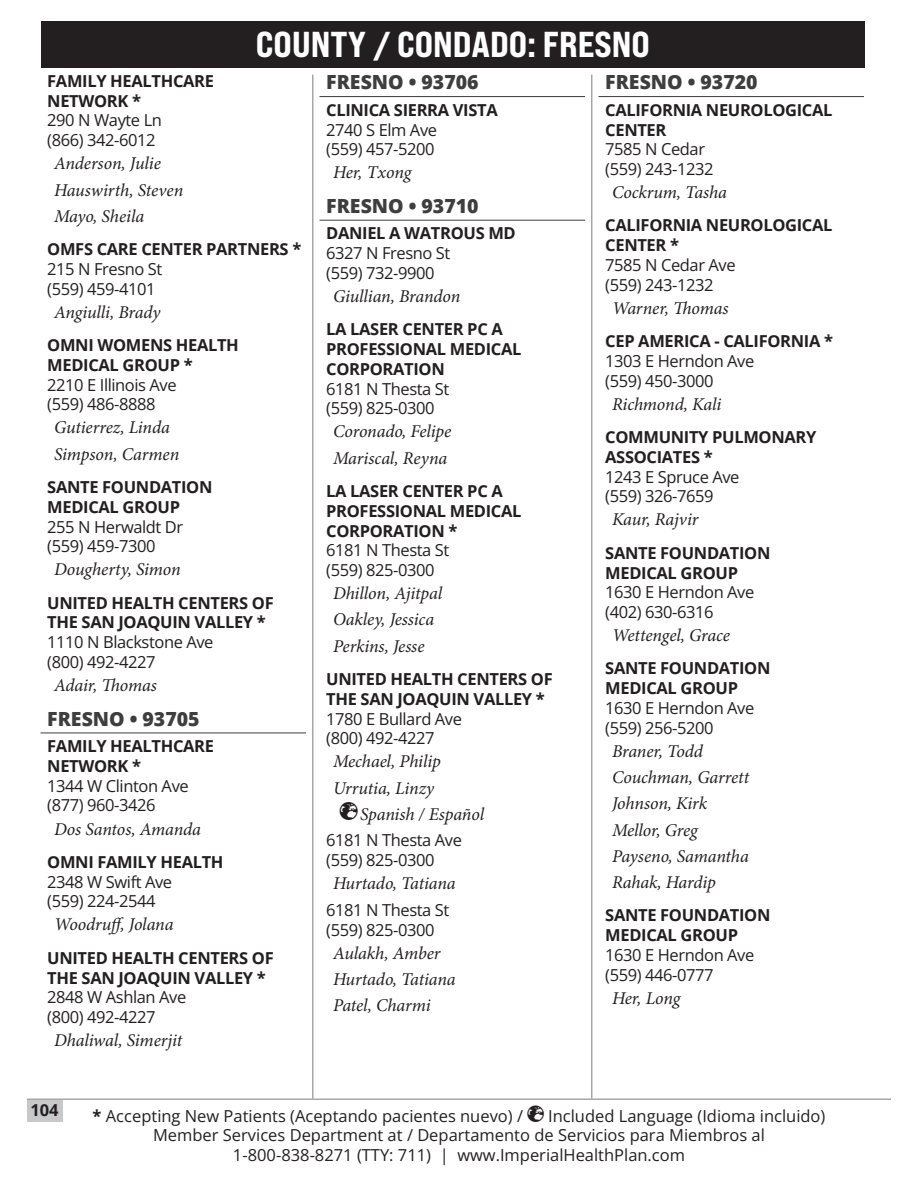
<style>
.page{position:relative;width:918px;height:1188px;background:#fff}
.page>*{position:absolute;margin:0;border:0;box-sizing:border-box;transform-origin:0 0}
.t1{font:36px "Bebas Neue Pro Exp Eb";color:#fff}
.City{font:800 19.5px "Open Sans";color:#3e3e3f}
.Pro{font:italic 18px "Minion Pro";letter-spacing:-.01em;color:#231f20}
.Language{font:italic 18px "Minion Pro";letter-spacing:-.01em;color:#231f20}
.Location{font:16.5px/19.8px "Open Sans";letter-spacing:-.025em;color:#231f20}
.Group{font:700 16.5px/19.8px "Open Sans";letter-spacing:-.02em;color:#231f20}
.Location-2{font:16.5px "Open Sans";color:#231f20}
.s1{font-family:"Web Hosting Hub Glyphs";font-style:normal}
.s2{font-weight:700}
</style>
<div class="page">
<div style="left:41px;top:21px;width:824px;height:46px;background:#231f20"></div>
<div style="left:27px;top:1100px;width:35px;height:21px;background:#c7c8ca"></div>
<hr style="left:27px;top:1098px;width:864px;height:2px;background:#231f20">
<hr style="left:312px;top:75px;width:2px;height:1023px;background:#231f20">
<hr style="left:591px;top:75px;width:1px;height:1023px;background:#231f20">
<hr style="left:40px;top:733px;width:266px;height:1px;background:#3e3e3f">
<hr style="left:320px;top:96px;width:265px;height:1px;background:#3e3e3f">
<hr style="left:320px;top:220px;width:265px;height:1px;background:#3e3e3f">
<hr style="left:598px;top:96px;width:266px;height:1px;background:#3e3e3f">
<h1 class="t1" style="left:256px;top:22px;width:396px">COUNTY / CONDADO: FRESNO</h1>
<p class="Group" style="left:47px;top:71px;width:168px">FAMILY HEALTHCARE<br>NETWORK *</p>
<p class="Location" style="left:47px;top:110px;width:116px">290 N Wayte Ln (866) 342-6012</p>
<p class="Pro" style="left:54px;top:151px;width:108px">Anderson, Julie</p>
<p class="Pro" style="left:54px;top:177px;width:131px">Hauswirth, Steven</p>
<p class="Pro" style="left:54px;top:204px;width:92px">Mayo, Sheila</p>
<p class="Group" style="left:47px;top:239px;width:256px">OMFS CARE CENTER PARTNERS *</p>
<p class="Location" style="left:47px;top:259px;width:117px">215 N Fresno St (559) 459-4101</p>
<p class="Pro" style="left:54px;top:300px;width:108px">Angiulli, Brady</p>
<p class="Group" style="left:47px;top:335px;width:193px">OMNI WOMENS HEALTH<br>MEDICAL GROUP *</p>
<p class="Location" style="left:47px;top:374px;width:131px">2210 E Illinois Ave (559) 486-8888</p>
<p class="Pro" style="left:54px;top:415px;width:117px">Gutierrez, Linda</p>
<p class="Pro" style="left:54px;top:442px;width:127px">Simpson, Carmen</p>
<p class="Group" style="left:47px;top:477px;width:167px">SANTE FOUNDATION<br>MEDICAL GROUP</p>
<p class="Location" style="left:47px;top:516px;width:137px">255 N Herwaldt Dr (559) 459-7300</p>
<p class="Pro" style="left:54px;top:557px;width:128px">Dougherty, Simon</p>
<p class="Group" style="left:47px;top:592px;width:228px">UNITED HEALTH CENTERS OF<br>THE SAN JOAQUIN VALLEY *</p>
<p class="Location" style="left:47px;top:632px;width:168px">1110 N Blackstone Ave (800) 492-4227</p>
<p class="Pro" style="left:54px;top:673px;width:105px">Adair, Thomas</p>
<h4 class="City" style="left:47px;top:704px;width:154px">FRESNO • 93705</h4>
<p class="Group" style="left:47px;top:736px;width:168px">FAMILY HEALTHCARE<br>NETWORK *</p>
<p class="Location" style="left:47px;top:775px;width:143px">1344 W Clinton Ave (877) 960-3426</p>
<p class="Pro" style="left:54px;top:816px;width:149px">Dos Santos, Amanda</p>
<p class="Group" style="left:47px;top:852px;width:178px">OMNI FAMILY HEALTH</p>
<p class="Location" style="left:47px;top:871px;width:127px">2348 W Swift Ave (559) 224-2544</p>
<p class="Pro" style="left:54px;top:912px;width:121px">Woodruff, Jolana</p>
<p class="Group" style="left:47px;top:947px;width:228px">UNITED HEALTH CENTERS OF<br>THE SAN JOAQUIN VALLEY *</p>
<p class="Location" style="left:47px;top:987px;width:141px">2848 W Ashlan Ave (800) 492-4227</p>
<p class="Pro" style="left:54px;top:1028px;width:130px">Dhaliwal, Simerjit</p>
<h4 class="City" style="left:326px;top:67px;width:154px">FRESNO • 93706</h4>
<p class="Group" style="left:326px;top:99px;width:173px">CLINICA SIERRA VISTA</p>
<p class="Location" style="left:326px;top:119px;width:112px">2740 S Elm Ave (559) 457-5200</p>
<p class="Pro" style="left:333px;top:160px;width:80px">Her, Txong</p>
<h4 class="City" style="left:326px;top:191px;width:154px">FRESNO • 93710</h4>
<p class="Group" style="left:326px;top:223px;width:191px">DANIEL A WATROUS MD</p>
<p class="Location" style="left:326px;top:243px;width:126px">6327 N Fresno St (559) 732-9900</p>
<p class="Pro" style="left:333px;top:284px;width:129px">Giullian, Brandon</p>
<p class="Group" style="left:326px;top:319px;width:197px">LA LASER CENTER PC A<br>PROFESSIONAL MEDICAL<br>CORPORATION</p>
<p class="Location" style="left:326px;top:378px;width:125px">6181 N Thesta St (559) 825-0300</p>
<p class="Pro" style="left:333px;top:419px;width:120px">Coronado, Felipe</p>
<p class="Pro" style="left:333px;top:446px;width:116px">Mariscal, Reyna</p>
<p class="Group" style="left:326px;top:481px;width:197px">LA LASER CENTER PC A<br>PROFESSIONAL MEDICAL<br>CORPORATION *</p>
<p class="Location" style="left:326px;top:540px;width:125px">6181 N Thesta St (559) 825-0300</p>
<p class="Pro" style="left:333px;top:581px;width:111px">Dhillon, Ajitpal</p>
<p class="Pro" style="left:333px;top:607px;width:103px">Oakley, Jessica</p>
<p class="Pro" style="left:333px;top:634px;width:93px">Perkins, Jesse</p>
<p class="Group" style="left:326px;top:669px;width:228px">UNITED HEALTH CENTERS OF<br>THE SAN JOAQUIN VALLEY *</p>
<p class="Location" style="left:326px;top:708px;width:137px">1780 E Bullard Ave (800) 492-4227</p>
<p class="Pro" style="left:333px;top:749px;width:109px">Mechael, Philip</p>
<p class="Pro" style="left:333px;top:776px;width:103px">Urrutia, Linzy</p>
<p class="Language" style="left:340px;top:802px;width:146px"><span class="s1">Ì</span>Spanish / Español</p>
<p class="Location" style="left:326px;top:830px;width:137px">6181 N Thesta Ave (559) 825-0300</p>
<p class="Pro" style="left:333px;top:871px;width:124px">Hurtado, Tatiana</p>
<p class="Location" style="left:326px;top:900px;width:125px">6181 N Thesta St (559) 825-0300</p>
<p class="Pro" style="left:333px;top:941px;width:109px">Aulakh, Amber</p>
<p class="Pro" style="left:333px;top:967px;width:124px">Hurtado, Tatiana</p>
<p class="Pro" style="left:333px;top:993px;width:99px">Patel, Charmi</p>
<h4 class="City" style="left:605px;top:67px;width:154px">FRESNO • 93720</h4>
<p class="Group" style="left:605px;top:99px;width:229px">CALIFORNIA NEUROLOGICAL<br>CENTER</p>
<p class="Location" style="left:605px;top:139px;width:110px">7585 N Cedar (559) 243-1232</p>
<p class="Pro" style="left:612px;top:180px;width:116px">Cockrum, Tasha</p>
<p class="Group" style="left:605px;top:215px;width:229px">CALIFORNIA NEUROLOGICAL<br>CENTER *</p>
<p class="Location" style="left:605px;top:255px;width:132px">7585 N Cedar Ave (559) 243-1232</p>
<p class="Pro" style="left:612px;top:296px;width:118px">Warner, Thomas</p>
<p class="Group" style="left:605px;top:331px;width:229px">CEP AMERICA - CALIFORNIA *</p>
<p class="Location" style="left:605px;top:351px;width:151px">1303 E Herndon Ave (559) 450-3000</p>
<p class="Pro" style="left:612px;top:392px;width:111px">Richmond, Kali</p>
<p class="Group" style="left:605px;top:427px;width:213px">COMMUNITY PULMONARY<br>ASSOCIATES *</p>
<p class="Location" style="left:605px;top:466px;width:136px">1243 E Spruce Ave (559) 326-7659</p>
<p class="Pro" style="left:612px;top:507px;width:88px">Kaur, Rajvir</p>
<p class="Group" style="left:605px;top:542px;width:167px">SANTE FOUNDATION<br>MEDICAL GROUP</p>
<p class="Location" style="left:605px;top:582px;width:151px">1630 E Herndon Ave (402) 630-6316</p>
<p class="Pro" style="left:612px;top:623px;width:120px">Wettengel, Grace</p>
<p class="Group" style="left:605px;top:658px;width:167px">SANTE FOUNDATION<br>MEDICAL GROUP</p>
<p class="Location" style="left:605px;top:698px;width:151px">1630 E Herndon Ave (559) 256-5200</p>
<p class="Pro" style="left:612px;top:739px;width:92px">Braner, Todd</p>
<p class="Pro" style="left:612px;top:765px;width:139px">Couchman, Garrett</p>
<p class="Pro" style="left:612px;top:791px;width:97px">Johnson, Kirk</p>
<p class="Pro" style="left:612px;top:818px;width:87px">Mellor, Greg</p>
<p class="Pro" style="left:612px;top:844px;width:138px">Payseno, Samantha</p>
<p class="Pro" style="left:612px;top:870px;width:105px">Rahak, Hardip</p>
<p class="Group" style="left:605px;top:905px;width:167px">SANTE FOUNDATION<br>MEDICAL GROUP</p>
<p class="Location" style="left:605px;top:945px;width:151px">1630 E Herndon Ave (559) 446-0777</p>
<p class="Pro" style="left:612px;top:986px;width:70px">Her, Long</p>
<p class="Group" style="left:30px;top:1100px;width:30px">104</p>
<p class="Location-2" style="left:93px;top:1104px;width:432px"><span class="s2">*</span> Accepting New Patients (Aceptando pacientes nuevo) /</p>
<p class="Location-2" style="left:548px;top:1104px;width:279px">Included Language (Idioma incluido)</p>
<p class="Location-2" style="left:153px;top:1124px;width:613px">Member Services Department at / Departamento de Servicios para Miembros al</p>
<p class="Location-2" style="left:233px;top:1143px;width:454px">1-800-838-8271 (TTY: 711) | www.ImperialHealthPlan.com</p>
</div>
